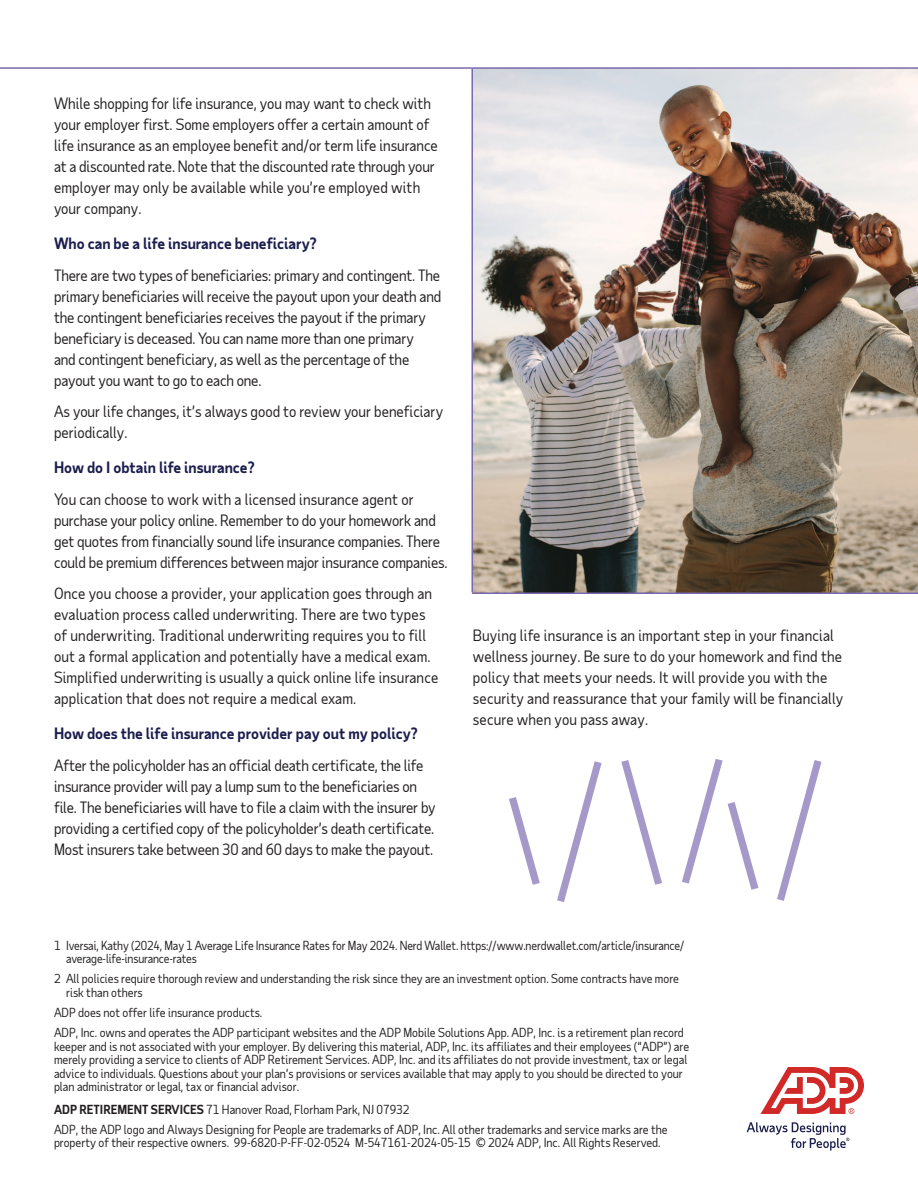
<style>
.page{position:relative;width:918px;height:1188px;background:#fff}
.page>*{position:absolute;margin:0;border:0;box-sizing:border-box;transform-origin:0 0}
.t1{font:15px/21px "Taub Sans";letter-spacing:-.01em;color:#231f20}
.t2{font:15px/21px "Taub Sans";letter-spacing:.01em;color:#231f20}
.t3{font:700 15px "Taub Sans";color:#1b1e4d}
.t4{font:12px/13.5px "Taub Sans";color:#231f20}
.s1{font-weight:700}
</style>
<div class="page">
<img style="left:473px;top:69px;width:445px;height:523px">
<svg style="left:747px;top:1122px;width:102px;height:28px"></svg>
<svg style="left:761px;top:1067px;width:103px;height:47px"></svg>
<hr style="left:0;top:67px;width:918px;height:2px;background:#7a68ae">
<hr style="left:472px;top:592px;width:446px;height:2px;background:#7a68ae">
<hr style="left:471px;top:69px;width:2px;height:524px;background:#7a68ae">
<svg style="left:621px;top:760px;width:41px;height:125px"></svg>
<svg style="left:682px;top:759px;width:76px;height:131px"></svg>
<svg style="left:777px;top:760px;width:44px;height:141px"></svg>
<svg style="left:557px;top:761px;width:45px;height:141px"></svg>
<svg style="left:509px;top:797px;width:31px;height:88px"></svg>
<p class="t1" style="left:54px;top:93px;width:385px">While shopping for life insurance, you may want to check with your employer first. Some employers offer a certain amount of life insurance as an employee benefit and/or term life insurance at a discounted rate. Note that the discounted rate through your employer may only be available while you’re employed with your company.</p>
<p class="t3" style="left:54px;top:233px;width:264px">Who can be a life insurance beneficiary?</p>
<p class="t1" style="left:54px;top:264px;width:389px">There are two types of beneficiaries: primary and contingent. The primary beneficiaries will receive the payout upon your death and the contingent beneficiaries receives the payout if the primary beneficiary is deceased. You can name more than one primary<br>and contingent beneficiary, as well as the percentage of the payout you want to go to each one.</p>
<p class="t1" style="left:54px;top:401px;width:391px">As your life changes, it’s always good to review your beneficiary periodically.</p>
<p class="t3" style="left:54px;top:457px;width:202px">How do I obtain life insurance?</p>
<p class="t1" style="left:54px;top:488px;width:395px">You can choose to work with a licensed insurance agent or purchase your policy online. Remember to do your homework and get quotes from financially sound life insurance companies. There could be premium differences between major insurance companies.</p>
<p class="t2" style="left:54px;top:583px;width:386px">Once you choose a provider, your application goes through an evaluation process called underwriting. There are two types of underwriting. Traditional underwriting requires you to fill out a formal application and potentially have a medical exam.<br>Simplified underwriting is usually a quick online life insurance application that does not require a medical exam.</p>
<p class="t3" style="left:54px;top:724px;width:365px">How does the life insurance provider pay out my policy?</p>
<p class="t1" style="left:54px;top:754px;width:383px">After the policyholder has an official death certificate, the life insurance provider will pay a lump sum to the beneficiaries on file. The beneficiaries will have to file a claim with the insurer by providing a certified copy of the policyholder’s death certificate.<br>Most insurers take between 30 and 60 days to make the payout.</p>
<p class="t2" style="left:473px;top:624px;width:372px">Buying life insurance is an important step in your financial wellness journey. Be sure to do your homework and find the policy that meets your needs. It will provide you with the security and reassurance that your family will be financially secure when you pass away.</p>
<p class="t4" style="left:66px;top:938px;width:620px;text-indent:-12px">1 Iversai, Kathy (2024, May 1 Average Life Insurance Rates for May 2024. Nerd Wallet. https://www.nerdwallet.com/article/insurance/ average-life-insurance-rates</p>
<p class="t4" style="left:66px;top:972px;width:615px;text-indent:-12px">2 All policies require thorough review and understanding the risk since they are an investment option. Some contracts have more risk than others</p>
<p class="t4" style="left:54px;top:1002px;width:631px;line-height:20.2px">ADP does not offer life insurance products.<br>ADP, Inc. owns and operates the ADP participant websites and the ADP Mobile Solutions App. ADP, Inc. is a retirement plan record</p>
<p class="t4" style="left:54px;top:1039px;width:637px">keeper and is not associated with your employer. By delivering this material, ADP, Inc. its affiliates and their employees (“ADP”) are merely providing a service to clients of ADP Retirement Services. ADP, Inc. and its affiliates do not provide investment, tax or legal advice to individuals. Questions about your plan’s provisions or services available that may apply to you should be directed to your plan administrator or legal, tax or financial advisor.</p>
<p class="t4" style="left:54px;top:1099px;width:615px;line-height:20.2px"><span class="s1">ADP RETIREMENT SERVICES</span> 71 Hanover Road, Florham Park, NJ 07932<br>ADP, the ADP logo and Always Designing for People are trademarks of ADP, Inc. All other trademarks and service marks are the</p>
<p class="t4" style="left:54px;top:1136px;width:608px">property of their respective owners. 99-6820-P-FF-02-0524 M-547161-2024-05-15 © 2024 ADP, Inc. All Rights Reserved.</p>
</div>
